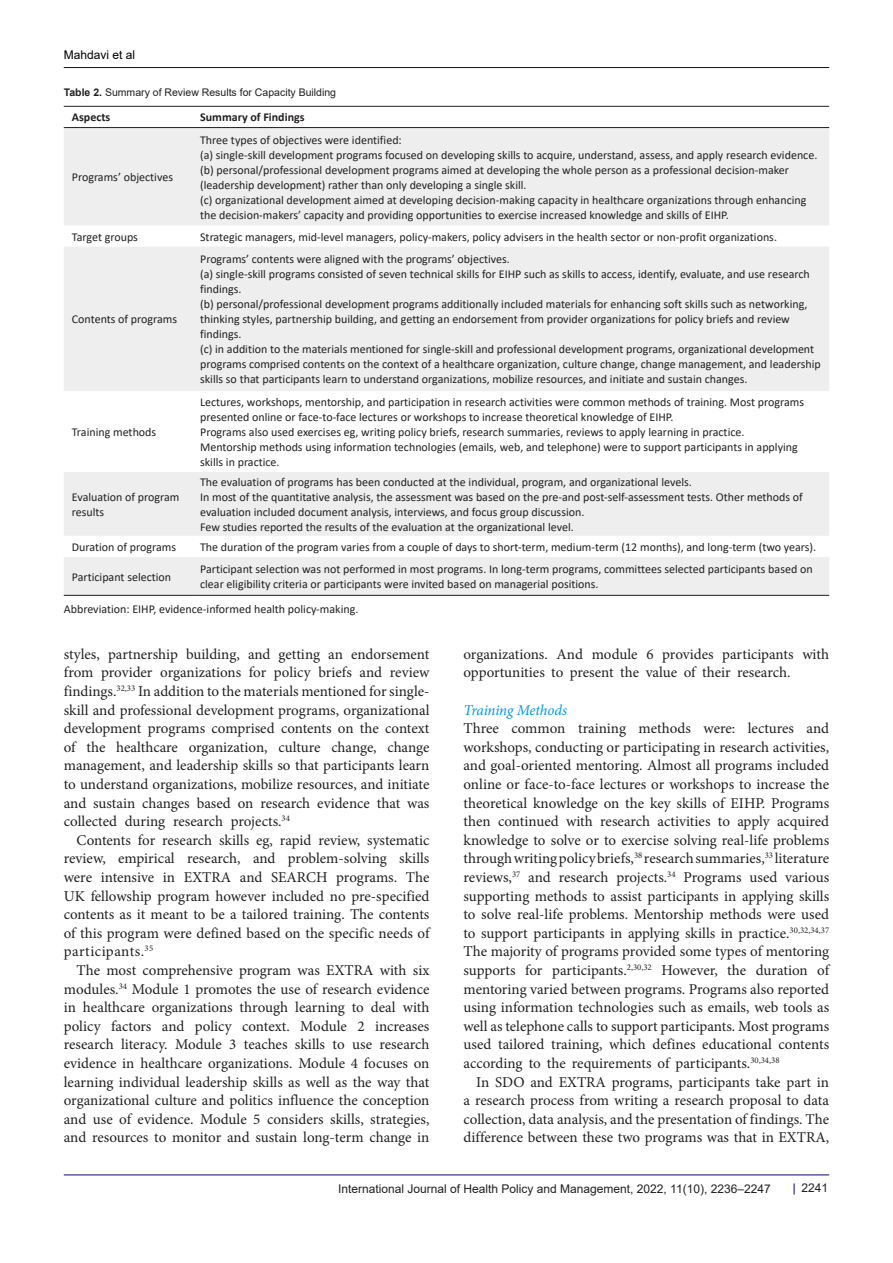
<style>
.page{position:relative;width:893px;height:1263px;background:#fff}
.page>*{position:absolute;margin:0;border:0;box-sizing:border-box;transform-origin:0 0}
.t1{font:15px/18.6px "Minion Pro";color:#231f20;text-align:justify}
.t2{font:italic 15px "Minion Pro";letter-spacing:-.015em;color:#0099e5}
.Table_2{font:12px/15px "Calibri";color:#231f20}
.t3{font:12px "Arial";color:#231f20}
.Table_2-2{font:700 12px "Calibri";color:#231f20}
.t4{font:12px "Arial";color:#000001}
.t5{font:10.5px "Arial";color:#231f20}
.s1{font-weight:700}
</style>
<div class="page">
<hr style="left:64px;top:67px;width:765px;height:1px;background:#190066">
<hr style="left:64px;top:1175px;width:765px;height:1px;background:#190066">
<svg style="left:64px;top:128px;width:765px;height:467px;fill:#eee"></svg>
<hr style="left:64px;top:106px;width:128px;height:1px;background:#231f20">
<hr style="left:192px;top:106px;width:637px;height:1px;background:#231f20">
<hr style="left:64px;top:127px;width:128px;height:1px;background:#231f20">
<hr style="left:192px;top:127px;width:637px;height:1px;background:#231f20">
<hr style="left:64px;top:595px;width:128px;height:1px;background:#231f20">
<hr style="left:192px;top:595px;width:637px;height:1px;background:#231f20">
<p class="t4" style="left:64px;top:46px;width:73px">Mahdavi et al</p>
<p class="t5" style="left:64px;top:85px;width:274px"><span class="s1">Table 2.</span> Summary of Review Results for Capacity Building</p>
<p class="Table_2-2" style="left:72px;top:109px;width:40px">Aspects</p>
<p class="Table_2-2" style="left:200px;top:109px;width:106px">Summary of Findings</p>
<p class="Table_2" style="left:72px;top:169px;width:103px">Programs’ objectives</p>
<p class="Table_2" style="left:200px;top:132px;width:203px">Three types of objectives were identified:</p>
<p class="Table_2" style="left:200px;top:147px;width:619px">(a) single-skill development programs focused on developing skills to acquire, understand, assess, and apply research evidence.</p>
<p class="Table_2" style="left:200px;top:162px;width:590px">(b) personal/professional development programs aimed at developing the whole person as a professional decision-maker (leadership development) rather than only developing a single skill.</p>
<p class="Table_2" style="left:200px;top:192px;width:608px">(c) organizational development aimed at developing decision-making capacity in healthcare organizations through enhancing the decision-makers’ capacity and providing opportunities to exercise increased knowledge and skills of EIHP.</p>
<p class="Table_2" style="left:72px;top:229px;width:68px">Target groups</p>
<p class="Table_2" style="left:200px;top:229px;width:578px">Strategic managers, mid-level managers, policy-makers, policy advisers in the health sector or non-profit organizations.</p>
<p class="Table_2" style="left:72px;top:312px;width:107px">Contents of programs</p>
<p class="Table_2" style="left:72px;top:424px;width:86px">Training methods</p>
<p class="Table_2" style="left:72px;top:489px;width:109px">Evaluation of program results</p>
<p class="Table_2" style="left:200px;top:252px;width:311px">Programs’ contents were aligned with the programs’ objectives.</p>
<p class="Table_2" style="left:200px;top:267px;width:611px">(a) single-skill programs consisted of seven technical skills for EIHP such as skills to access, identify, evaluate, and use research findings.</p>
<p class="Table_2" style="left:200px;top:297px;width:609px">(b) personal/professional development programs additionally included materials for enhancing soft skills such as networking, thinking styles, partnership building, and getting an endorsement from provider organizations for policy briefs and review findings.</p>
<p class="Table_2" style="left:200px;top:342px;width:622px">(c) in addition to the materials mentioned for single-skill and professional development programs, organizational development programs comprised contents on the context of a healthcare organization, culture change, change management, and leadership skills so that participants learn to understand organizations, mobilize resources, and initiate and sustain changes.</p>
<p class="Table_2" style="left:200px;top:394px;width:605px">Lectures, workshops, mentorship, and participation in research activities were common methods of training. Most programs presented online or face-to-face lectures or workshops to increase theoretical knowledge of EIHP.</p>
<p class="Table_2" style="left:200px;top:424px;width:546px">Programs also used exercises eg, writing policy briefs, research summaries, reviews to apply learning in practice.</p>
<p class="Table_2" style="left:200px;top:439px;width:599px">Mentorship methods using information technologies (emails, web, and telephone) were to support participants in applying skills in practice.</p>
<p class="Table_2" style="left:200px;top:474px;width:493px">The evaluation of programs has been conducted at the individual, program, and organizational levels.</p>
<p class="Table_2" style="left:200px;top:489px;width:604px">In most of the quantitative analysis, the assessment was based on the pre-and post-self-assessment tests. Other methods of evaluation included document analysis, interviews, and focus group discussion.</p>
<p class="Table_2" style="left:200px;top:519px;width:375px">Few studies reported the results of the evaluation at the organizational level.</p>
<p class="Table_2" style="left:72px;top:539px;width:106px">Duration of programs</p>
<p class="Table_2" style="left:200px;top:539px;width:618px">The duration of the program varies from a couple of days to short-term, medium-term (12 months), and long-term (two years).</p>
<p class="Table_2" style="left:72px;top:569px;width:101px">Participant selection</p>
<p class="Table_2" style="left:200px;top:561px;width:614px">Participant selection was not performed in most programs. In long-term programs, committees selected participants based on clear eligibility criteria or participants were invited based on managerial positions.</p>
<p class="Table_2" style="left:64px;top:601px;width:296px">Abbreviation: EIHP, evidence-informed health policy-making.</p>
<p class="t1" style="left:64px;top:645px;width:367px">styles, partnership building, and getting an endorsement from provider organizations for policy briefs and review findings.<sup>32,33</sup> In addition to the materials mentioned for single&shy;skill and professional development programs, organizational development programs comprised contents on the context of the healthcare organization, culture change, change management, and leadership skills so that participants learn to understand organizations, mobilize resources, and initiate and sustain changes based on research evidence that was collected during research projects.<sup>34</sup></p>
<p class="t1" style="left:64px;top:831px;width:367px;text-indent:13px">Contents for research skills eg, rapid review, systematic review, empirical research, and problem-solving skills were intensive in EXTRA and SEARCH programs. The UK fellowship program however included no pre-specified contents as it meant to be a tailored training. The contents of this program were defined based on the specific needs of participants.<sup>35</sup></p>
<p class="t1" style="left:64px;top:961px;width:367px;text-indent:13px">The most comprehensive program was EXTRA with six modules.<sup>34</sup> Module 1 promotes the use of research evidence in healthcare organizations through learning to deal with policy factors and policy context. Module 2 increases research literacy. Module 3 teaches skills to use research evidence in healthcare organizations. Module 4 focuses on learning individual leadership skills as well as the way that organizational culture and politics influence the conception and use of evidence. Module 5 considers skills, strategies, and resources to monitor and sustain long-term change in</p>
<p class="t1" style="left:463px;top:645px;width:367px">organizations. And module 6 provides participants with opportunities to present the value of their research.</p>
<p class="t2" style="left:463px;top:699px;width:105px">Training Methods</p>
<p class="t1" style="left:463px;top:719px;width:367px">Three common training methods were: lectures and workshops, conducting or participating in research activities, and goal-oriented mentoring. Almost all programs included online or face-to-face lectures or workshops to increase the theoretical knowledge on the key skills of EIHP. Programs then continued with research activities to apply acquired knowledge to solve or to exercise solving real-life problems through writing policy briefs,<sup>38</sup> research summaries,<sup>33</sup> literature reviews,<sup>37</sup> and research projects.<sup>34</sup> Programs used various supporting methods to assist participants in applying skills to solve real-life problems. Mentorship methods were used to support participants in applying skills in practice.<sup>30,32,34,37<br></sup>The majority of programs provided some types of mentoring supports for participants.<sup>2,30,32</sup> However, the duration of mentoring varied between programs. Programs also reported using information technologies such as emails, web tools as well as telephone calls to support participants. Most programs used tailored training, which defines educational contents according to the requirements of participants.<sup>30,34,38</sup></p>
<p class="t1" style="left:463px;top:1072px;width:367px;text-indent:13px">In SDO and EXTRA programs, participants take part in a research process from writing a research proposal to data collection, data analysis, and the presentation of findings. The difference between these two programs was that in EXTRA,</p>
<p class="t3" style="left:338px;top:1180px;width:434px">International Journal of Health Policy and Management, 2022, 11(10), 2236–2247</p>
<p class="t3" style="left:801px;top:1180px;width:28px">2241</p>
</div>
